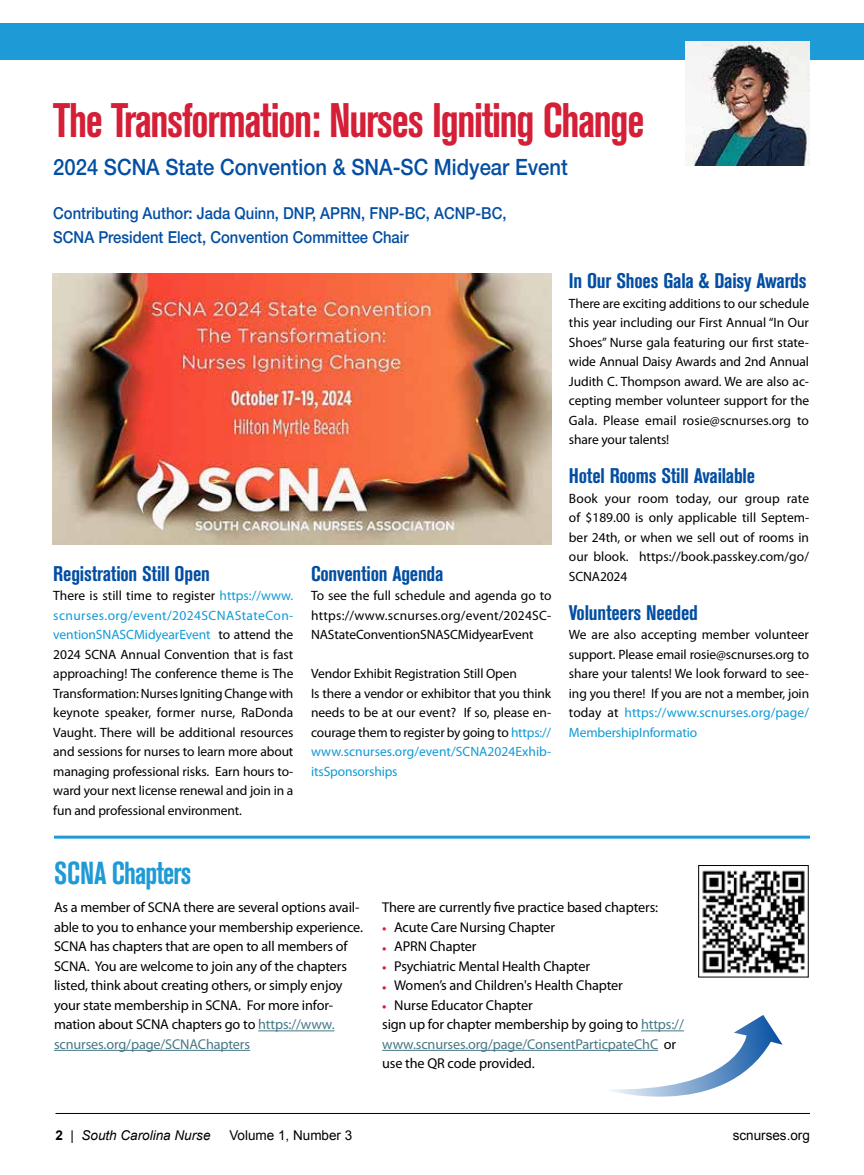
<style>
.page{position:relative;width:864px;height:1175px;background:#fff}
.page>*{position:absolute;margin:0;border:0;box-sizing:border-box;transform-origin:0 0}
.t1{font:700 condensed 48px "Akzidenz Grotesk BE";letter-spacing:-.03em;color:#d41f37;scale:.9 1}
.t2{font:700 condensed 31.5px "Akzidenz Grotesk BE";letter-spacing:-.03em;color:#1e9ad6;scale:.9 1}
.t3{font:500 22.5px "Helvetica Neue LT Std";color:#034ea2;scale:.9 1}
.t4{font:700 condensed 21px "Akzidenz Grotesk BE";letter-spacing:-.01em;color:#034ea2}
.t5{font:500 16.5px/24px "Helvetica Neue LT Std";color:#034ea2;scale:.9 1}
.t6{font:14.25px/19.5px "Myriad Pro";letter-spacing:-.01em;color:#000}
.t7{font:13.5px/19.5px "Myriad Pro";letter-spacing:-.01em;color:#000;text-align:justify}
.t8{font:13.5px "Arial";color:#000}
.t9{font:italic 13.5px "Arial";color:#000}
.s1{color:#109ad6}
.s2{color:#467886}
.s3{font-size:15.75px;color:#d41f37}
.s4{font-weight:700;font-style:normal}
.s5{font-style:normal}
</style>
<div class="page">
<div style="left:0;top:23px;width:864px;height:36px;background:#1e9ad6"></div>
<hr style="left:56px;top:1113px;width:754px;height:1px;background:#000">
<img style="left:52px;top:273px;width:499px;height:271px">
<img style="left:685px;top:41px;width:124px;height:124px">
<hr style="left:54px;top:835px;width:756px;height:3px;background:#1e9ad6">
<img style="left:702px;top:870px;width:103px;height:104px">
<div style="left:698px;top:865px;width:111px;height:112px;border:1px solid #000"></div>
<hr style="left:258px;top:1030px;width:77px;height:1px;background:#467886">
<hr style="left:54px;top:1050px;width:196px;height:1px;background:#467886">
<hr style="left:382px;top:1050px;width:276px;height:1px;background:#467886">
<svg style="left:602px;top:1015px;width:181px;height:82px"></svg>
<h1 class="t1" style="left:53px;top:92px;width:658px">The Transformation: Nurses Igniting Change</h1>
<h3 class="t3" style="left:53px;top:153px;width:573px">2024 SCNA State Convention &amp; SNA-SC Midyear Event</h3>
<p class="t5" style="left:53px;top:201px;width:505px">Contributing Author: Jada Quinn, DNP, APRN, FNP-BC, ACNP-BC,<br>SCNA President Elect, Convention Committee Chair</p>
<h3 class="t4" style="left:53px;top:561px;width:158px">Registration Still Open</h3>
<p class="t7" style="left:53px;top:586px;width:242px">There is still time to register <span class="s1">https://www. scnurses.org/event/2024SCNAStateCon&shy;ventionSNASCMidyearEvent</span> to attend the 2024 SCNA Annual Convention that is fast approaching! The conference theme is The Transformation: Nurses Igniting Change with keynote speaker, former nurse, RaDonda Vaught. There will be additional resources and sessions for nurses to learn more about managing professional risks. Earn hours to&shy;ward your next license renewal and join in a fun and professional environment.</p>
<h3 class="t4" style="left:311px;top:561px;width:134px">Convention Agenda</h3>
<p class="t7" style="left:311px;top:586px;width:242px">To see the full schedule and agenda go to https://www.scnurses.org/event/2024SC-NAStateConventionSNASCMidyearEvent</p>
<p class="t7" style="left:311px;top:664px;width:242px;text-align:left">Vendor Exhibit Registration Still Open<br>Is there a vendor or exhibitor that you think needs to be at our event? If so, please en&shy;courage them to register by going to <span class="s1">https:// www.scnurses.org/event/SCNA2024Exhib&shy;itsSponsorships</span></p>
<h3 class="t4" style="left:569px;top:269px;width:239px">In Our Shoes Gala &amp; Daisy Awards</h3>
<p class="t7" style="left:569px;top:293px;width:242px">There are exciting additions to our schedule this year including our First Annual “In Our Shoes” Nurse gala featuring our first state&shy;wide Annual Daisy Awards and 2nd Annual Judith C. Thompson award. We are also ac&shy;cepting member volunteer support for the Gala. Please email rosie@scnurses.org to share your talents!</p>
<h3 class="t4" style="left:569px;top:464px;width:188px">Hotel Rooms Still Available</h3>
<p class="t7" style="left:569px;top:488px;width:242px">Book your room today, our group rate of $189.00 is only applicable till Septem&shy;ber 24th, or when we sell out of rooms in our blook. https://book.passkey.com/go/ SCNA2024</p>
<h3 class="t4" style="left:569px;top:600px;width:131px">Volunteers Needed</h3>
<p class="t7" style="left:569px;top:625px;width:242px">We are also accepting member volunteer support. Please email rosie@scnurses.org to share your talents! We look forward to see&shy;ing you there! If you are not a member, join today at <span class="s1">https://www.scnurses.org/page/ MembershipInformatio</span></p>
<h2 class="t2" style="left:54px;top:855px;width:154px">SCNA Chapters</h2>
<p class="t6" style="left:54px;top:898px;width:310px">As a member of SCNA there are several options avail&shy;able to you to enhance your membership experience.<br>SCNA has chapters that are open to all members of SCNA. You are welcome to join any of the chapters listed, think about creating others, or simply enjoy your state membership in SCNA. For more infor&shy;mation about SCNA chapters go to <span class="s2">https://www. scnurses.org/page/SCNAChapters</span></p>
<p class="t6" style="left:382px;top:898px;width:277px">There are currently five practice based chapters:</p>
<p class="t6" style="left:382px;top:917px;width:175px"><span class="s3">•</span> Acute Care Nursing Chapter</p>
<p class="t6" style="left:382px;top:937px;width:96px"><span class="s3">•</span> APRN Chapter</p>
<p class="t6" style="left:382px;top:956px;width:209px"><span class="s3">•</span> Psychiatric Mental Health Chapter</p>
<p class="t6" style="left:382px;top:976px;width:242px"><span class="s3">•</span> Women’s and Children's Health Chapter</p>
<p class="t6" style="left:382px;top:995px;width:303px"><span class="s3">•</span> Nurse Educator Chapter<br>sign up for chapter membership by going to <span class="s2">https:// www.scnurses.org/page/ConsentParticpateChC</span> or use the QR code provided.</p>
<p class="t9" style="left:56px;top:1126px;width:157px"><span class="s4">2</span> <span class="s5">|</span> South Carolina Nurse</p>
<p class="t8" style="left:229px;top:1126px;width:125px">Volume 1, Number 3</p>
<p class="t8" style="left:733px;top:1126px;width:79px">scnurses.org</p>
</div>
